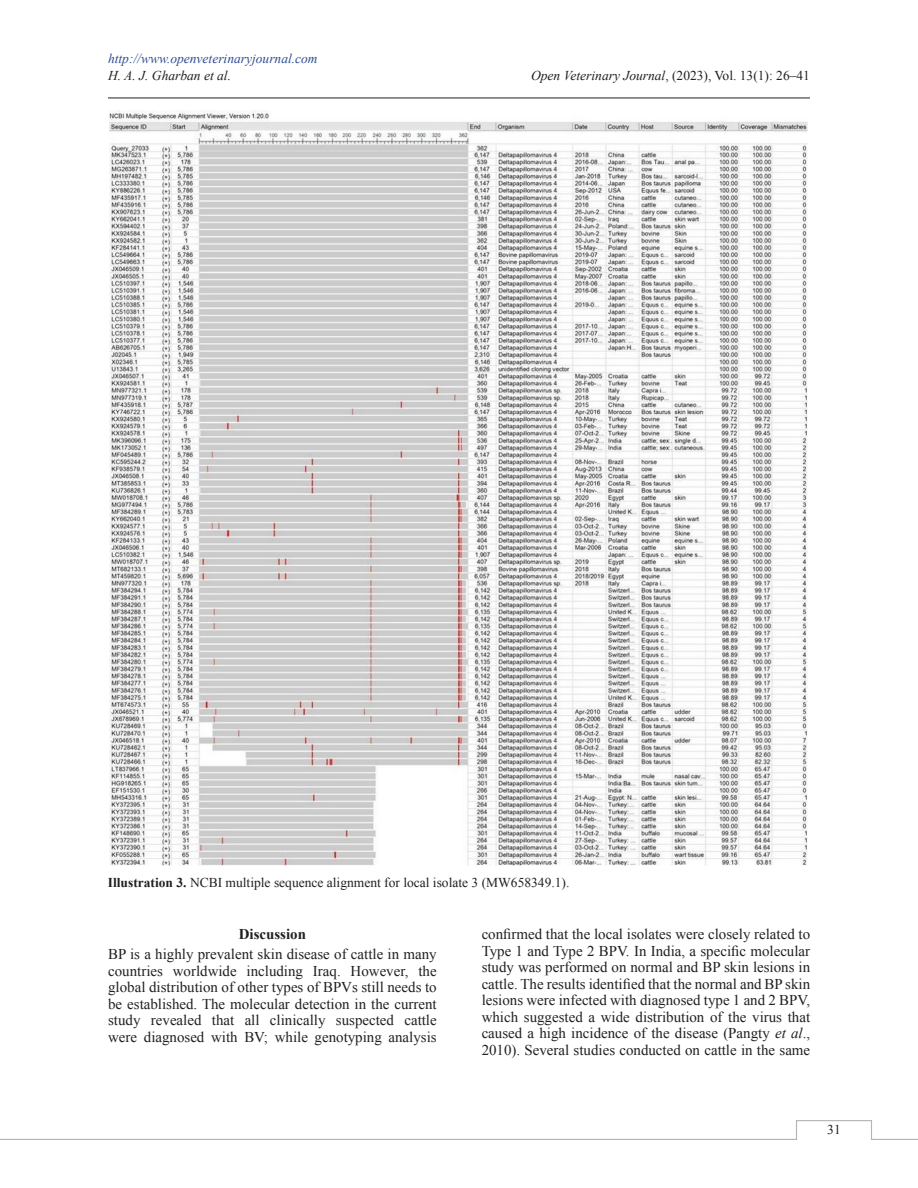
<style>
.page{position:relative;width:918px;height:1188px;background:#fff}
.page>*{position:absolute;margin:0;border:0;box-sizing:border-box;transform-origin:0 0}
.Para{font:15px/16.5px "Times New Roman";color:#231f20;text-align:justify}
.A_Head{font:700 15px "Times New Roman";color:#231f20}
.Fig_Caption{font:13.5px "Times New Roman";color:#231f20}
.t1{font:italic 13.5px "Times New Roman";color:#304d94}
.t2{font:italic 13.5px "Times New Roman";color:#231f20}
.s1{font-style:italic}
.s2{font-weight:700}
</style>
<div class="page">
<hr style="left:108px;top:98px;width:702px;height:1px;background:#231f20">
<svg style="left:0;top:1120px;width:918px;height:20px"></svg>
<img style="left:109px;top:111px;width:698px;height:754px">
<p class="t1" style="left:108px;top:50px;width:211px">http://www.openveterinaryjournal.com</p>
<p class="t2" style="left:108px;top:66px;width:125px">H. A. J. Gharban et al.</p>
<p class="Fig_Caption" style="left:531px;top:66px;width:280px"><span class="s1">Open Veterinary Journal</span>, (2023), Vol. 13(1): 26–41</p>
<p class="Fig_Caption" style="left:108px;top:873px;width:463px"><span class="s2">Illustration 3.</span> NCBI multiple sequence alignment for local isolate 3 (MW658349.1).</p>
<p class="A_Head" style="left:239px;top:924px;width:69px">Discussion</p>
<p class="Para" style="left:108px;top:946px;width:330px">BP is a highly prevalent skin disease of cattle in many countries worldwide including Iraq. However, the global distribution of other types of BPVs still needs to be established. The molecular detection in the current study revealed that all clinically suspected cattle were diagnosed with BV; while genotyping analysis</p>
<p class="Para" style="left:482px;top:926px;width:330px">confirmed that the local isolates were closely related to Type 1 and Type 2 BPV. In India, a specific molecular study was performed on normal and BP skin lesions in cattle. The results identified that the normal and BP skin lesions were infected with diagnosed type 1 and 2 BPV, which suggested a wide distribution of the virus that caused a high incidence of the disease (Pangty <span class="s1">et al</span>., 2010). Several studies conducted on cattle in the same</p>
<p class="Fig_Caption" style="left:827px;top:1121px;width:15px">31</p>
</div>
